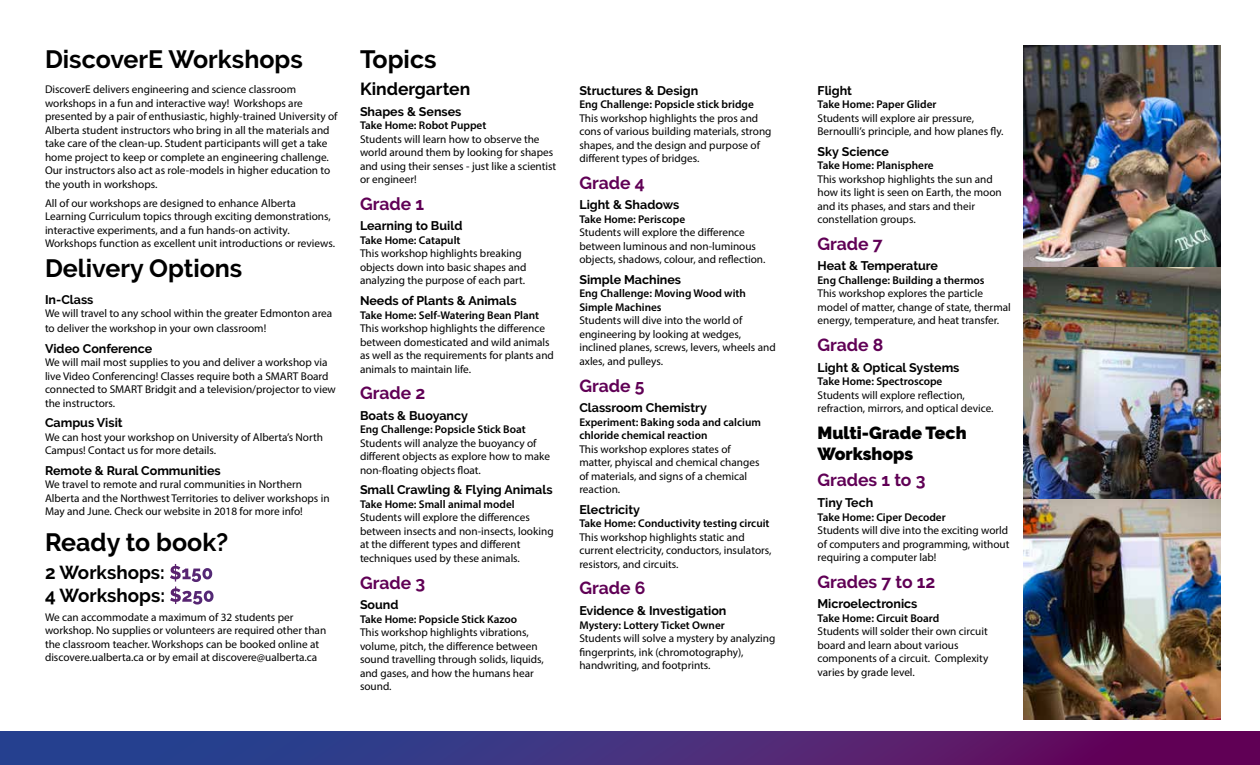
<style>
.page{position:relative;width:1260px;height:765px;background:#fff}
.page>*{position:absolute;margin:0;border:0;box-sizing:border-box;transform-origin:0 0}
.t1{font:700 25px "Raleway";color:#000}
.t2{font:700 18.75px/22.5px "Raleway";color:#000}
.t3{font:700 17.5px "Raleway";color:#600055}
.t4{font:900 17.5px/21px "Raleway";color:#000}
.t5{font:700 17.5px "Raleway";color:#000}
.t6{font:700 12.5px "Raleway";color:#000}
.t7{font:11.25px/13.5px "Myriad Pro";color:#000}
.t8{font:600 11.25px/13.5px "Myriad Pro";color:#000}
.s1{font-weight:800;color:#fff}
</style>
<div class="page">
<img style="left:1024px;top:45px;width:197px;height:675px">
<div style="left:0;top:731px;width:1260px;height:34px;background:linear-gradient(to right,#1d4f9b,#6b0658)"></div>
<h1 class="t1" style="left:45px;top:45px;width:259px">DiscoverE Workshops</h1>
<p class="t7" style="left:45px;top:83px;width:294px">DiscoverE delivers engineering and science classroom workshops in a fun and interactive way! Workshops are presented by a pair of enthusiastic, highly-trained University of Alberta student instructors who bring in all the materials and take care of the clean-up. Student participants will get a take home project to keep or complete an engineering challenge.<br>Our instructors also act as role-models in higher education to the youth in workshops.</p>
<p class="t7" style="left:45px;top:196px;width:292px">All of our workshops are designed to enhance Alberta Learning Curriculum topics through exciting demonstrations, interactive experiments, and a fun hands-on activity.<br>Workshops function as excellent unit introductions or reviews.</p>
<h1 class="t1" style="left:45px;top:254px;width:199px">Delivery Options</h1>
<p class="t6" style="left:45px;top:292px;width:50px">In-Class</p>
<p class="t7" style="left:45px;top:306px;width:289px;line-height:15px">We will travel to any school within the greater Edmonton area to deliver the workshop in your own classroom!</p>
<p class="t6" style="left:45px;top:341px;width:109px">Video Conference</p>
<p class="t7" style="left:45px;top:356px;width:292px">We will mail most supplies to you and deliver a workshop via live Video Conferencing! Classes require both a SMART Board connected to SMART Bridgit and a television/projector to view the instructors.</p>
<p class="t6" style="left:45px;top:416px;width:79px">Campus Visit</p>
<p class="t7" style="left:45px;top:430px;width:280px">We can host your workshop on University of Alberta’s North<br>Campus! Contact us for more details.</p>
<p class="t6" style="left:45px;top:463px;width:177px">Remote &amp; Rural Communities</p>
<p class="t7" style="left:45px;top:478px;width:286px">We travel to remote and rural communities in Northern<br>Alberta and the Northwest Territories to deliver workshops in<br>May and June. Check our website in 2018 for more info!</p>
<h1 class="t1" style="left:45px;top:528px;width:185px">Ready to book?</h1>
<h2 class="t2" style="left:45px;top:561px;width:171px">2 Workshops: <span class="s1">$150<br></span>4 Workshops: <span class="s1">$250</span></h2>
<p class="t7" style="left:45px;top:610px;width:283px">We can accommodate a maximum of 32 students per workshop. No supplies or volunteers are required other than the classroom teacher. Workshops can be booked online at discovere.ualberta.ca or by email at discovere@ualberta.ca</p>
<h1 class="t1" style="left:360px;top:45px;width:78px">Topics</h1>
<h3 class="t5" style="left:360px;top:79px;width:112px">Kindergarten</h3>
<p class="t6" style="left:360px;top:104px;width:103px">Shapes &amp; Senses</p>
<p class="t8" style="left:360px;top:118px;width:128px">Take Home: Robot Puppet</p>
<p class="t7" style="left:360px;top:132px;width:198px">Students will learn how to observe the world around them by looking for shapes and using their senses - just like a scientist or engineer!</p>
<h3 class="t3" style="left:360px;top:194px;width:65px">Grade 1</h3>
<p class="t6" style="left:360px;top:219px;width:104px">Learning to Build</p>
<p class="t8" style="left:360px;top:233px;width:102px">Take Home: Catapult</p>
<p class="t7" style="left:360px;top:247px;width:168px">This workshop highlights breaking objects down into basic shapes and analyzing the purpose of each part.</p>
<p class="t6" style="left:360px;top:294px;width:158px">Needs of Plants &amp; Animals</p>
<p class="t8" style="left:360px;top:308px;width:181px">Take Home: Self-Watering Bean Plant</p>
<p class="t7" style="left:360px;top:321px;width:195px">This workshop highlights the difference between domesticated and wild animals as well as the requirements for plants and animals to maintain life.</p>
<h3 class="t3" style="left:360px;top:383px;width:67px">Grade 2</h3>
<p class="t6" style="left:360px;top:408px;width:109px">Boats &amp; Buoyancy</p>
<p class="t8" style="left:360px;top:423px;width:167px">Eng Challenge: Popsicle Stick Boat</p>
<p class="t7" style="left:360px;top:436px;width:192px">Students will analyze the buoyancy of different objects as explore how to make non-floating objects float.</p>
<p class="t6" style="left:360px;top:483px;width:194px">Small Crawling &amp; Flying Animals</p>
<p class="t8" style="left:360px;top:497px;width:156px">Take Home: Small animal model</p>
<p class="t7" style="left:360px;top:511px;width:195px">Students will explore the differences between insects and non-insects, looking at the different types and different techniques used by these animals.</p>
<h3 class="t3" style="left:360px;top:572px;width:67px">Grade 3</h3>
<p class="t6" style="left:360px;top:598px;width:40px">Sound</p>
<p class="t8" style="left:360px;top:612px;width:159px">Take Home: Popsicle Stick Kazoo</p>
<p class="t7" style="left:360px;top:626px;width:185px">This workshop highlights vibrations, volume, pitch, the difference between sound travelling through solids, liquids, and gases, and how the humans hear sound.</p>
<p class="t6" style="left:579px;top:83px;width:120px">Structures &amp; Design</p>
<p class="t8" style="left:579px;top:97px;width:176px">Eng Challenge: Popsicle stick bridge</p>
<p class="t7" style="left:579px;top:111px;width:194px">This workshop highlights the pros and cons of various building materials, strong shapes, and the design and purpose of different types of bridges.</p>
<h3 class="t3" style="left:579px;top:173px;width:67px">Grade 4</h3>
<p class="t6" style="left:579px;top:198px;width:101px">Light &amp; Shadows</p>
<p class="t8" style="left:579px;top:212px;width:107px">Take Home: Periscope</p>
<p class="t7" style="left:579px;top:226px;width:188px">Students will explore the difference between luminous and non-luminous objects, shadows, colour, and reflection.</p>
<p class="t6" style="left:579px;top:272px;width:103px">Simple Machines</p>
<p class="t8" style="left:579px;top:287px;width:168px">Eng Challenge: Moving Wood with<br>Simple Machines</p>
<p class="t7" style="left:579px;top:314px;width:198px">Students will dive into the world of engineering by looking at wedges, inclined planes, screws, levers, wheels and axles, and pulleys.</p>
<h3 class="t3" style="left:579px;top:375px;width:67px">Grade 5</h3>
<p class="t6" style="left:579px;top:401px;width:129px">Classroom Chemistry</p>
<p class="t8" style="left:579px;top:415px;width:183px">Experiment: Baking soda and calcium chloride chemical reaction</p>
<p class="t7" style="left:579px;top:442px;width:182px">This workshop explores states of matter, phyiscal and chemical changes of materials, and signs of a chemical reaction.</p>
<p class="t6" style="left:579px;top:502px;width:62px">Electricity</p>
<p class="t8" style="left:579px;top:516px;width:192px">Take Home: Conductivity testing circuit</p>
<p class="t7" style="left:579px;top:530px;width:194px">This workshop highlights static and current electricity, conductors, insulators, resistors, and circuits.</p>
<h3 class="t3" style="left:579px;top:578px;width:67px">Grade 6</h3>
<p class="t6" style="left:579px;top:604px;width:149px">Evidence &amp; Investigation</p>
<p class="t8" style="left:579px;top:618px;width:147px">Mystery: Lottery Ticket Owner</p>
<p class="t7" style="left:579px;top:631px;width:198px">Students will solve a mystery by analyzing fingerprints, ink (chromotography), handwriting, and footprints.</p>
<p class="t6" style="left:818px;top:83px;width:36px">Flight</p>
<p class="t8" style="left:818px;top:97px;width:121px">Take Home: Paper Glider</p>
<p class="t7" style="left:818px;top:111px;width:188px">Students will explore air pressure,<br>Bernoulli’s principle, and how planes fly.</p>
<p class="t6" style="left:818px;top:144px;width:73px">Sky Science</p>
<p class="t8" style="left:818px;top:158px;width:118px">Take Home: Planisphere</p>
<p class="t7" style="left:818px;top:172px;width:186px">This workshop highlights the sun and how its light is seen on Earth, the moon and its phases, and stars and their constellation groups.</p>
<h3 class="t3" style="left:818px;top:234px;width:67px">Grade 7</h3>
<p class="t6" style="left:818px;top:259px;width:122px">Heat &amp; Temperature</p>
<p class="t8" style="left:818px;top:273px;width:169px">Eng Challenge: Building a thermos</p>
<p class="t7" style="left:818px;top:287px;width:195px">This workshop explores the particle model of matter, change of state, thermal energy, temperature, and heat transfer.</p>
<h3 class="t3" style="left:818px;top:335px;width:67px">Grade 8</h3>
<p class="t6" style="left:818px;top:360px;width:144px">Light &amp; Optical Systems</p>
<p class="t8" style="left:818px;top:374px;width:126px">Take Home: Spectroscope</p>
<p class="t7" style="left:818px;top:388px;width:178px">Students will explore reflection, refraction, mirrors, and optical device.</p>
<h3 class="t4" style="left:818px;top:422px;width:151px">Multi-Grade Tech<br>Workshops</h3>
<h3 class="t3" style="left:818px;top:470px;width:109px">Grades 1 to 3</h3>
<p class="t6" style="left:818px;top:496px;width:57px">Tiny Tech</p>
<p class="t8" style="left:818px;top:510px;width:130px">Take Home: Ciper Decoder</p>
<p class="t7" style="left:818px;top:523px;width:194px;text-align:justify">Students will dive into the exciting world of computers and programming, without requiring a computer lab!</p>
<h3 class="t3" style="left:818px;top:572px;width:119px">Grades 7 to 12</h3>
<p class="t6" style="left:818px;top:597px;width:102px">Microelectronics</p>
<p class="t8" style="left:818px;top:611px;width:123px">Take Home: Circuit Board</p>
<p class="t7" style="left:818px;top:625px;width:172px">Students will solder their own circuit board and learn about various components of a circuit. Complexity varies by grade level.</p>
</div>
